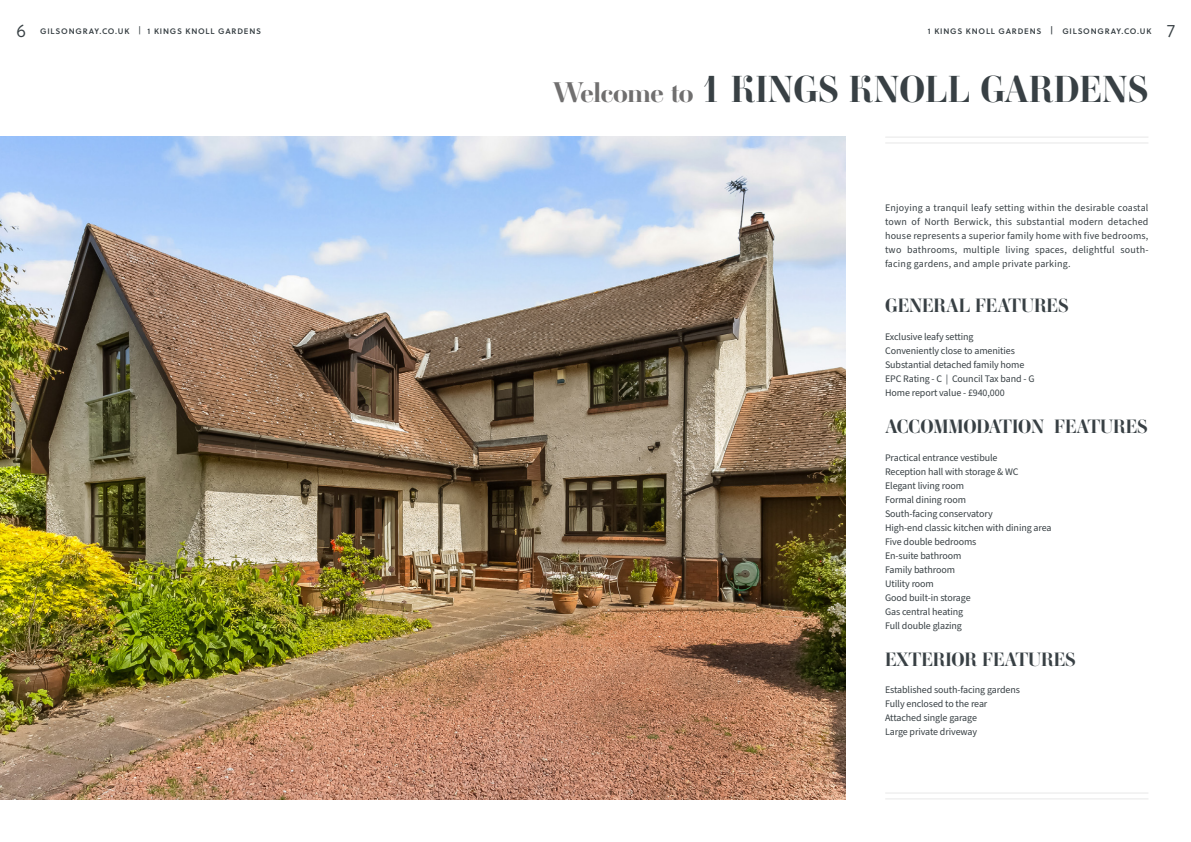
<style>
.page{position:relative;width:1191px;height:842px;background:#fff}
.page>*{position:absolute;margin:0;border:0;box-sizing:border-box;transform-origin:0 0}
.t1{font:700 37px "Ambroise Std";color:#384044}
.t2{font:700 19px "Ambroise Std";letter-spacing:-.01em;color:#384044}
.t3{font:300 18px "Soleil";color:#384044}
.t4{font:10px/14px "Source Sans Pro";letter-spacing:-.01em;color:#384044}
.t5{font:8px "Soleil Sb";letter-spacing:.1em;color:#384044}
.s1{font-family:"Soleil"}
.s2{font-size:28px;color:#706f6f}
</style>
<div class="page">
<img style="left:0;top:137px;width:845px;height:662px">
<hr style="left:885px;top:137px;width:263px;height:1px;background:#ebebeb">
<hr style="left:885px;top:142px;width:263px;height:2px;background:#ebebeb">
<hr style="left:885px;top:792px;width:263px;height:2px;background:#ebebeb">
<hr style="left:885px;top:798px;width:263px;height:1px;background:#ebebeb">
<h3 class="t3" style="left:16px;top:18px;width:11px">6</h3>
<p class="t5" style="left:40px;top:25px;width:222px">GILSONGRAY.CO.UK <span class="s1">|</span> 1 KINGS KNOLL GARDENS</p>
<p class="t5" style="left:928px;top:25px;width:225px">1 KINGS KNOLL GARDENS | GILSONGRAY.CO.UK</p>
<h3 class="t3" style="left:1167px;top:18px;width:9px">7</h3>
<p class="t1" style="left:553px;top:65px;width:597px"><span class="s2">Welcome to</span> 1 KINGS KNOLL GARDENS</p>
<p class="t4" style="left:885px;top:201px;width:265px;text-align:justify">Enjoying a tranquil leafy setting within the desirable coastal town of North Berwick, this substantial modern detached house represents a superior family home with five bedrooms, two bathrooms, multiple living spaces, delightful south&shy;facing gardens, and ample private parking.</p>
<p class="t2" style="left:885px;top:294px;width:185px">GENERAL FEATURES</p>
<p class="t4" style="left:885px;top:330px;width:141px">Exclusive leafy setting<br>Conveniently close to amenities<br>Substantial detached family home</p>
<p class="t4" style="left:885px;top:372px;width:151px">EPC Rating - C | Council Tax band - G</p>
<p class="t4" style="left:885px;top:386px;width:121px">Home report value - £940,000</p>
<p class="t2" style="left:885px;top:415px;width:264px">ACCOMMODATION FEATURES</p>
<p class="t4" style="left:885px;top:451px;width:168px">Practical entrance vestibule<br>Reception hall with storage &amp; WC<br>Elegant living room<br>Formal dining room<br>South-facing conservatory<br>High-end classic kitchen with dining area<br>Five double bedrooms<br>En-suite bathroom<br>Family bathroom<br>Utility room<br>Good built-in storage<br>Gas central heating<br>Full double glazing</p>
<p class="t2" style="left:885px;top:647px;width:192px">EXTERIOR FEATURES</p>
<p class="t4" style="left:885px;top:683px;width:136px">Established south-facing gardens<br>Fully enclosed to the rear<br>Attached single garage<br>Large private driveway</p>
</div>
